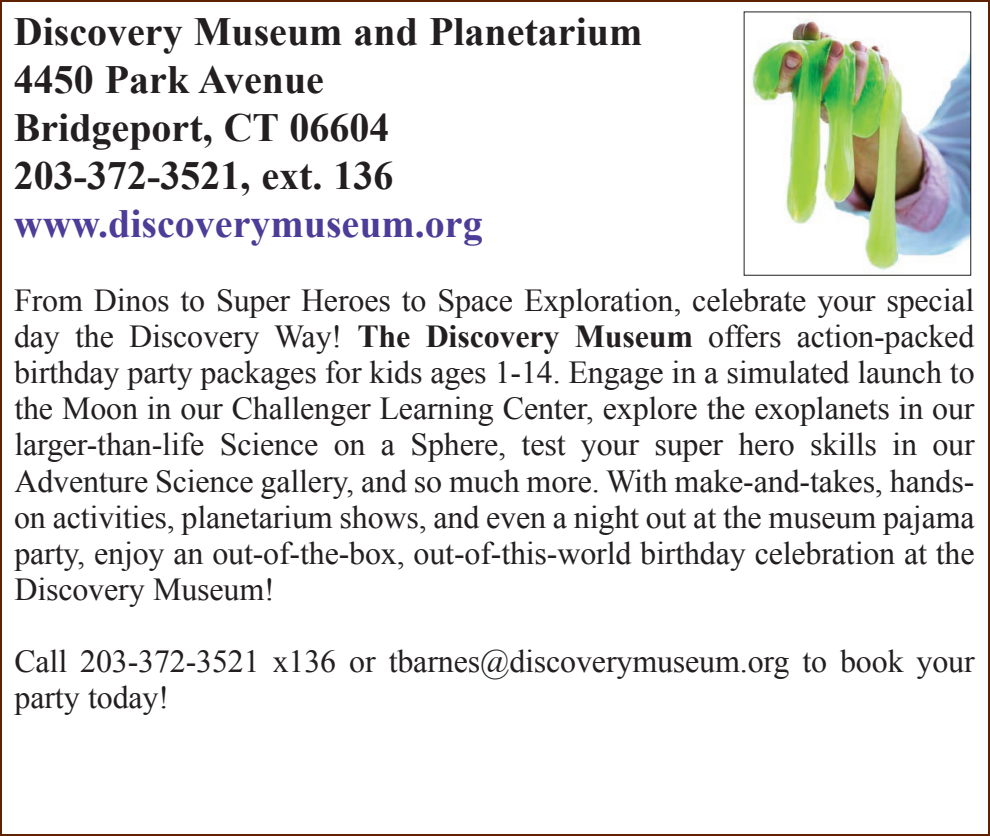
<style>
.page{position:relative;width:990px;height:836px;background:#fff}
.page>*{position:absolute;margin:0;border:0;box-sizing:border-box;transform-origin:0 0}
.t1{font:700 40px/48px "Times New Roman";color:#231f20}
.t2{font:700 40px "Times New Roman";color:#4d3c98}
.t3{font:32px/36px "Times New Roman";letter-spacing:-.005em;color:#231f20;text-align:justify}
.s1{font-weight:700}
</style>
<div class="page">
<img style="left:749px;top:19px;width:220px;height:251px">
<p class="t1" style="left:14px;top:6px;width:630px">Discovery Museum and Planetarium<br>4450 Park Avenue<br>Bridgeport, CT 06604<br>203-372-3521, ext. 136</p>
<p class="t2" style="left:14px;top:196px;width:470px">www.discoverymuseum.org</p>
<p class="t3" style="left:14px;top:282px;width:962px">From Dinos to Super Heroes to Space Exploration, celebrate your special day the Discovery Way! <span class="s1">The Discovery Museum</span> offers action-packed birthday party packages for kids ages 1-14. Engage in a simulated launch to the Moon in our Challenger Learning Center, explore the exoplanets in our larger-than-life Science on a Sphere, test your super hero skills in our Adventure Science gallery, and so much more. With make-and-takes, hands&shy;on activities, planetarium shows, and even a night out at the museum pajama party, enjoy an out-of-the-box, out-of-this-world birthday celebration at the Discovery Museum!</p>
<p class="t3" style="left:14px;top:642px;width:962px">Call 203-372-3521 x136 or tbarnes@discoverymuseum.org to book your party today!</p>
</div>
